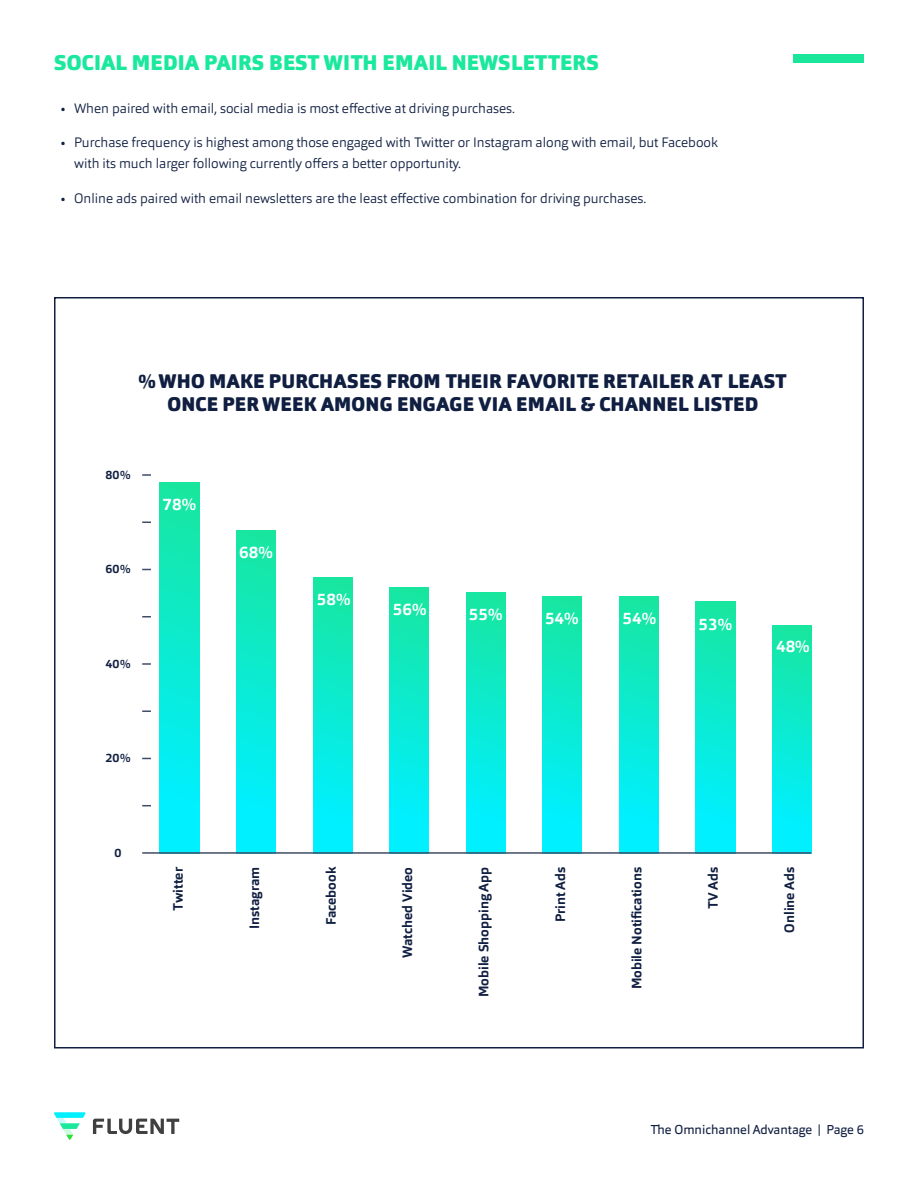
<style>
.page{position:relative;width:918px;height:1188px;background:#fff}
.page>*{position:absolute;margin:0;border:0;box-sizing:border-box;transform-origin:0 0}
.t1{font:900 21px "Orgon";color:#1ae89c}
.t2{font:900 19.5px/23.4px "Orgon";letter-spacing:.005em;color:#101f41;text-align:center}
.t3{font:700 16.5px "Orgon";color:#fff}
.t4{font:300 13.5px/21px "Orgon";color:#101f41}
.t5{font:700 13.5px "Orgon";color:#101f41}
.t6{font:12.75px "Orgon";color:#101f41}
.t7{font:700 12px "Orgon";color:#101f41}
</style>
<div class="page">
<svg style="left:93px;top:1119px;width:86px;height:15px"></svg>
<svg style="left:54px;top:1112px;width:32px;height:28px"></svg>
<svg style="left:142px;top:474px;width:9px;height:2px"></svg>
<svg style="left:142px;top:663px;width:9px;height:2px"></svg>
<svg style="left:142px;top:710px;width:9px;height:2px"></svg>
<div style="left:160px;top:483px;width:39px;height:371px;background:linear-gradient(to bottom,#18e69f,#00f1ff)"></div>
<div style="left:236px;top:530px;width:40px;height:324px;background:linear-gradient(to bottom,#18e69f,#00f1ff)"></div>
<div style="left:313px;top:578px;width:39px;height:276px;background:linear-gradient(to bottom,#18e6a0,#00f1ff)"></div>
<div style="left:390px;top:587px;width:39px;height:267px;background:linear-gradient(to bottom,#18e6a0,#00f1ff)"></div>
<div style="left:466px;top:592px;width:39px;height:262px;background:linear-gradient(to bottom,#18e6a0,#00f1ff)"></div>
<div style="left:543px;top:597px;width:39px;height:257px;background:linear-gradient(to bottom,#18e6a0,#00f1ff)"></div>
<div style="left:619px;top:597px;width:39px;height:257px;background:linear-gradient(to bottom,#18e6a0,#00f1ff)"></div>
<div style="left:696px;top:602px;width:39px;height:252px;background:linear-gradient(to bottom,#18e6a0,#00f1ff)"></div>
<div style="left:772px;top:626px;width:40px;height:228px;background:linear-gradient(to bottom,#18e6a0,#00f1ff)"></div>
<div style="left:794px;top:54px;width:70px;height:8px;background:#19e69b"></div>
<hr style="left:142px;top:852px;width:669px;height:2px;background:#404c67">
<p class="t1" style="left:54px;top:49px;width:546px">SOCIAL MEDIA PAIRS BEST WITH EMAIL NEWSLETTERS</p>
<p class="t4" style="left:61px;top:98px;width:456px">• When paired with email, social media is most effective at driving purchases.</p>
<p class="t4" style="left:74px;top:132px;width:645px;text-indent:-14px">• Purchase frequency is highest among those engaged with Twitter or Instagram along with email, but Facebook with its much larger following currently offers a better opportunity.</p>
<p class="t4" style="left:61px;top:188px;width:587px">• Online ads paired with email newsletters are the least effective combination for driving purchases.</p>
<p class="t2" style="left:139px;top:369px;width:650px">% WHO MAKE PURCHASES FROM THEIR FAVORITE RETAILER AT LEAST<br>ONCE PER WEEK AMONG ENGAGE VIA EMAIL &amp; CHANNEL LISTED</p>
<p class="t7" style="left:106px;top:467px;width:26px">80%</p>
<p class="t7" style="left:106px;top:561px;width:26px">60%</p>
<p class="t3" style="left:163px;top:494px;width:35px">78%</p>
<p class="t7" style="left:106px;top:656px;width:26px">40%</p>
<p class="t3" style="left:239px;top:542px;width:35px">68%</p>
<p class="t3" style="left:317px;top:588px;width:35px">58%</p>
<p class="t3" style="left:393px;top:598px;width:35px">56%</p>
<p class="t3" style="left:469px;top:603px;width:35px">55%</p>
<p class="t3" style="left:545px;top:608px;width:35px">54%</p>
<p class="t3" style="left:623px;top:608px;width:35px">54%</p>
<p class="t3" style="left:699px;top:613px;width:35px">53%</p>
<p class="t3" style="left:776px;top:636px;width:35px">48%</p>
<p class="t7" style="left:106px;top:750px;width:26px">20%</p>
<p class="t7" style="left:115px;top:845px;width:8px">0</p>
<p class="t5" style="left:169px;top:911px;width:45px;rotate:-90deg">Twitter</p>
<p class="t5" style="left:246px;top:929px;width:64px;rotate:-90deg">Instagram</p>
<p class="t5" style="left:322px;top:925px;width:59px;rotate:-90deg">Facebook</p>
<p class="t5" style="left:399px;top:958px;width:92px;rotate:-90deg">Watched Video</p>
<p class="t5" style="left:475px;top:997px;width:132px;rotate:-90deg">Mobile Shopping App</p>
<p class="t5" style="left:552px;top:922px;width:57px;rotate:-90deg">Print Ads</p>
<p class="t5" style="left:628px;top:989px;width:124px;rotate:-90deg">Mobile Notifications</p>
<p class="t5" style="left:705px;top:909px;width:44px;rotate:-90deg">TV Ads</p>
<p class="t5" style="left:781px;top:933px;width:67px;rotate:-90deg">Online Ads</p>
<p class="t6" style="left:651px;top:1121px;width:215px">The Omnichannel Advantage | Page 6</p>
</div>
